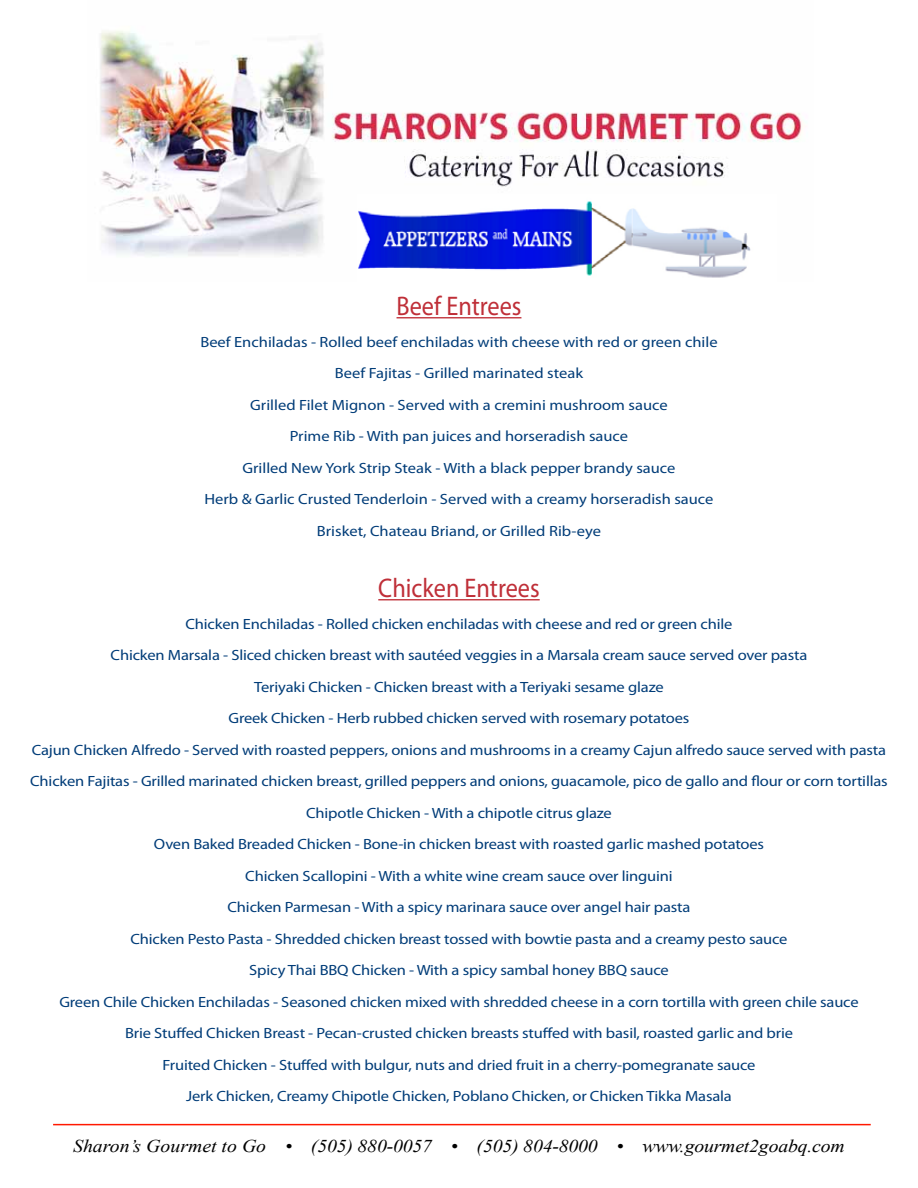
<style>
.page{position:relative;width:918px;height:1188px;background:#fff}
.page>*{position:absolute;margin:0;border:0;box-sizing:border-box;transform-origin:0 0}
.t1{font:27px "Myriad Pro";color:#bf2f38;scale:.9 1}
.t2{font:italic 18px "Times New Roman";letter-spacing:-.01em;color:#000;scale:1.1 1}
.t3{font:14.85px/31.5px "Myriad Pro";letter-spacing:-.01em;color:#003c78;text-align:center;scale:1.11 1}
</style>
<div class="page">
<img style="left:100px;top:30px;width:703px;height:226px">
<hr style="left:53px;top:1124px;width:818px;height:1px;background:#ff1900">
<hr style="left:397px;top:317px;width:124px;height:1px;background:#bf2f38">
<hr style="left:378px;top:599px;width:162px;height:1px;background:#bf2f38">
<img style="left:357px;top:195px;width:419px;height:83px">
<h1 class="t1" style="left:397px;top:289px;width:140px">Beef Entrees</h1>
<p class="t3" style="left:200px;top:326px;width:468px">Beef Enchiladas - Rolled beef enchiladas with cheese with red or green chile Beef Fajitas - Grilled marinated steak<br>Grilled Filet Mignon - Served with a cremini mushroom sauce<br>Prime Rib - With pan juices and horseradish sauce<br>Grilled New York Strip Steak - With a black pepper brandy sauce<br>Herb &amp; Garlic Crusted Tenderloin - Served with a creamy horseradish sauce Brisket, Chateau Briand, or Grilled Rib-eye</p>
<h1 class="t1" style="left:378px;top:571px;width:181px">Chicken Entrees</h1>
<p class="t3" style="left:30px;top:608px;width:774px">Chicken Enchiladas - Rolled chicken enchiladas with cheese and red or green chile<br>Chicken Marsala - Sliced chicken breast with sautéed veggies in a Marsala cream sauce served over pasta<br>Teriyaki Chicken - Chicken breast with a Teriyaki sesame glaze<br>Greek Chicken - Herb rubbed chicken served with rosemary potatoes<br>Cajun Chicken Alfredo - Served with roasted peppers, onions and mushrooms in a creamy Cajun alfredo sauce served with pasta Chicken Fajitas - Grilled marinated chicken breast, grilled peppers and onions, guacamole, pico de gallo and flour or corn tortillas Chipotle Chicken - With a chipotle citrus glaze<br>Oven Baked Breaded Chicken - Bone-in chicken breast with roasted garlic mashed potatoes<br>Chicken Scallopini - With a white wine cream sauce over linguini<br>Chicken Parmesan - With a spicy marinara sauce over angel hair pasta<br>Chicken Pesto Pasta - Shredded chicken breast tossed with bowtie pasta and a creamy pesto sauce<br>Spicy Thai BBQ Chicken - With a spicy sambal honey BBQ sauce<br>Green Chile Chicken Enchiladas - Seasoned chicken mixed with shredded cheese in a corn tortilla with green chile sauce<br>Brie Stuffed Chicken Breast - Pecan-crusted chicken breasts stuffed with basil, roasted garlic and brie<br>Fruited Chicken - Stuffed with bulgur, nuts and dried fruit in a cherry-pomegranate sauce<br>Jerk Chicken, Creamy Chipotle Chicken, Poblano Chicken, or Chicken Tikka Masala</p>
<p class="t2" style="left:73px;top:1133px;width:703px">Sharon’s Gourmet to Go • (505) 880-0057 • (505) 804-8000 • www.gourmet2goabq.com</p>
</div>
